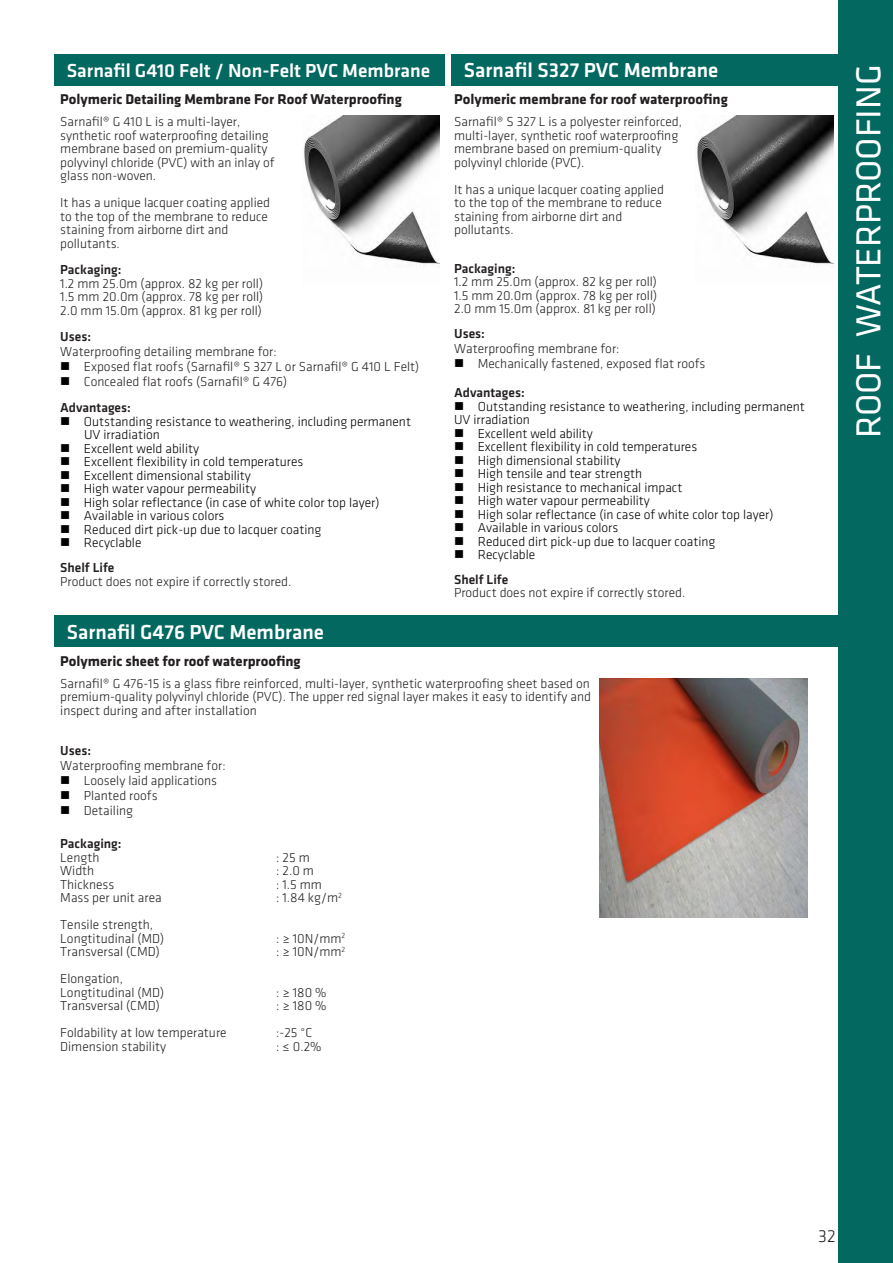
<style>
.page{position:relative;width:893px;height:1263px;background:#fff}
.page>*{position:absolute;margin:0;border:0;box-sizing:border-box;transform-origin:0 0}
.SI_Klavica_HL2{font:36px "Klavika";color:#fff}
.SI_Klavica_HL2-2{font:500 21px "Klavika";color:#fff}
.SI_Klavica_HL2-3{font:500 19.5px "Klavika";color:#fff}
.t1{font:300 18px "Klavika";color:#231f20}
.t2{font:700 14.7px "Klavika";color:#231f20}
.t3{font:300 13.5px/13.5px "Klavika";color:#231f20}
.t4{font:300 13.5px/13.5px "Klavika";color:#000}
.t5{font:500 13.5px "Klavika";color:#231f20}
.t6{font:300 13.5px "Klavika";color:#231f20}
.s1{color:#000}
</style>
<div class="page">
<div style="left:839px;top:0;width:54px;height:1263px;background:#036860"></div>
<img style="left:304px;top:116px;width:136px;height:151px">
<img style="left:697px;top:116px;width:136px;height:151px">
<div style="left:451px;top:54px;width:388px;height:31px;background:#036860"></div>
<div style="left:54px;top:54px;width:391px;height:31px;background:#036860"></div>
<div style="left:54px;top:615px;width:785px;height:31px;background:#036860"></div>
<img style="left:600px;top:678px;width:207px;height:240px">
<p class="SI_Klavica_HL2-3" style="left:67px;top:57px;width:365px">Sarnafil G410 Felt / Non-Felt PVC Membrane</p>
<p class="SI_Klavica_HL2-2" style="left:464px;top:56px;width:256px">Sarnafil S327 PVC Membrane</p>
<p class="t2" style="left:60px;top:89px;width:343px">Polymeric Detailing Membrane For Roof Waterproofing</p>
<p class="t3" style="left:60px;top:115px;width:216px">Sarnafil® G 410 L is a multi-layer, synthetic roof waterproofing detailing membrane based on premium-quality polyvinyl chloride (PVC) with an inlay of glass non-woven.</p>
<p class="t3" style="left:60px;top:196px;width:211px">It has a unique lacquer coating applied</p>
<p class="t3" style="left:60px;top:210px;width:209px">to the top of the membrane to reduce</p>
<p class="t3" style="left:60px;top:223px;width:170px">staining from airborne dirt and</p>
<p class="t3" style="left:60px;top:237px;width:61px">pollutants.</p>
<p class="t5" style="left:60px;top:260px;width:63px">Packaging:</p>
<p class="t3" style="left:60px;top:276px;width:204px">1.2 mm 25.0m (approx. 82 kg per roll)</p>
<p class="t3" style="left:60px;top:290px;width:205px">1.5 mm 20.0m (approx. 78 kg per roll)</p>
<p class="t3" style="left:60px;top:303px;width:203px">2.0 mm 15.0m (approx. 81 kg per roll)</p>
<p class="t2" style="left:454px;top:89px;width:275px">Polymeric membrane for roof waterproofing</p>
<p class="t3" style="left:454px;top:115px;width:229px">Sarnafil® S 327 L is a polyester reinforced, multi-layer, synthetic roof waterproofing membrane based on premium-quality polyvinyl chloride (PVC).</p>
<p class="t3" style="left:454px;top:183px;width:211px">It has a unique lacquer coating applied</p>
<p class="t3" style="left:454px;top:196px;width:209px">to the top of the membrane to reduce</p>
<p class="t3" style="left:454px;top:210px;width:170px">staining from airborne dirt and</p>
<p class="t3" style="left:454px;top:223px;width:61px">pollutants.</p>
<p class="t5" style="left:454px;top:259px;width:63px">Packaging:</p>
<p class="t3" style="left:454px;top:275px;width:204px">1.2 mm 25.0m (approx. 82 kg per roll)</p>
<p class="t3" style="left:454px;top:288px;width:205px">1.5 mm 20.0m (approx. 78 kg per roll)</p>
<p class="t3" style="left:454px;top:302px;width:203px">2.0 mm 15.0m (approx. 81 kg per roll)</p>
<p class="t5" style="left:454px;top:324px;width:32px">Uses:</p>
<p class="t3" style="left:454px;top:342px;width:167px">Waterproofing membrane for:</p>
<p class="t3" style="left:454px;top:357px;width:253px"><span class="s1">■</span> Mechanically fastened, exposed flat roofs</p>
<p class="t5" style="left:60px;top:327px;width:32px">Uses:</p>
<p class="t3" style="left:60px;top:345px;width:218px">Waterproofing detailing membrane for:</p>
<p class="t3" style="left:60px;top:360px;width:361px"><span class="s1">■</span> Exposed flat roofs (Sarnafil® S 327 L or Sarnafil® G 410 L Felt)</p>
<p class="t3" style="left:60px;top:375px;width:229px"><span class="s1">■</span> Concealed flat roofs (Sarnafil® G 476)</p>
<p class="t5" style="left:454px;top:383px;width:72px">Advantages:</p>
<p class="t4" style="left:454px;top:399px;width:352px">■ Outstanding resistance to weathering, including permanent<br>UV irradiation</p>
<p class="t4" style="left:454px;top:426px;width:140px">■ Excellent weld ability</p>
<p class="t4" style="left:454px;top:440px;width:245px">■ Excellent flexibility in cold temperatures</p>
<p class="t4" style="left:454px;top:453px;width:168px">■ High dimensional stability</p>
<p class="t4" style="left:454px;top:467px;width:190px">■ High tensile and tear strength</p>
<p class="t4" style="left:454px;top:480px;width:230px">■ High resistance to mechanical impact</p>
<p class="t4" style="left:454px;top:494px;width:197px">■ High water vapour permeability</p>
<p class="t4" style="left:454px;top:507px;width:321px">■ High solar reflectance (in case of white color top layer)</p>
<p class="t4" style="left:454px;top:521px;width:166px">■ Available in various colors</p>
<p class="t4" style="left:454px;top:534px;width:263px">■ Reduced dirt pick-up due to lacquer coating</p>
<p class="t4" style="left:454px;top:548px;width:83px">■ Recyclable</p>
<p class="t5" style="left:60px;top:398px;width:72px">Advantages:</p>
<p class="t4" style="left:60px;top:414px;width:352px">■ Outstanding resistance to weathering, including permanent</p>
<p class="t4" style="left:84px;top:428px;width:77px">UV irradiation</p>
<p class="t4" style="left:60px;top:441px;width:140px">■ Excellent weld ability</p>
<p class="t4" style="left:60px;top:455px;width:245px">■ Excellent flexibility in cold temperatures</p>
<p class="t4" style="left:60px;top:468px;width:192px">■ Excellent dimensional stability</p>
<p class="t4" style="left:60px;top:482px;width:197px">■ High water vapour permeability</p>
<p class="t4" style="left:60px;top:495px;width:321px">■ High solar reflectance (in case of white color top layer)</p>
<p class="t4" style="left:60px;top:509px;width:166px">■ Available in various colors</p>
<p class="t4" style="left:60px;top:522px;width:263px">■ Reduced dirt pick-up due to lacquer coating</p>
<p class="t4" style="left:60px;top:536px;width:83px">■ Recyclable</p>
<p class="t5" style="left:60px;top:559px;width:56px">Shelf Life</p>
<p class="t6" style="left:60px;top:573px;width:233px">Product does not expire if correctly stored.</p>
<p class="t5" style="left:454px;top:570px;width:56px">Shelf Life</p>
<p class="t6" style="left:454px;top:585px;width:233px">Product does not expire if correctly stored.</p>
<p class="SI_Klavica_HL2-2" style="left:67px;top:618px;width:259px">Sarnafil G476 PVC Membrane</p>
<p class="t2" style="left:60px;top:650px;width:242px">Polymeric sheet for roof waterproofing</p>
<p class="t3" style="left:60px;top:677px;width:531px">Sarnafil® G 476-15 is a glass fibre reinforced, multi-layer, synthetic waterproofing sheet based on</p>
<p class="t3" style="left:60px;top:690px;width:532px">premium-quality polyvinyl chloride (PVC). The upper red signal layer makes it easy to identify and</p>
<p class="t3" style="left:60px;top:704px;width:198px">inspect during and after installation</p>
<p class="t5" style="left:60px;top:741px;width:32px">Uses:</p>
<p class="t3" style="left:60px;top:759px;width:167px">Waterproofing membrane for:</p>
<p class="t3" style="left:60px;top:774px;width:158px"><span class="s1">■</span> Loosely laid applications</p>
<p class="t3" style="left:60px;top:789px;width:99px"><span class="s1">■</span> Planted roofs</p>
<p class="t3" style="left:60px;top:804px;width:74px"><span class="s1">■</span> Detailing</p>
<p class="t5" style="left:60px;top:835px;width:63px">Packaging:</p>
<p class="t3" style="left:60px;top:851px;width:41px">Length</p>
<p class="t3" style="left:276px;top:851px;width:35px">: 25 m</p>
<p class="t3" style="left:60px;top:864px;width:36px">Width</p>
<p class="t3" style="left:276px;top:864px;width:39px">: 2.0 m</p>
<p class="t3" style="left:60px;top:878px;width:56px">Thickness</p>
<p class="t3" style="left:276px;top:878px;width:47px">: 1.5 mm</p>
<p class="t3" style="left:60px;top:891px;width:103px">Mass per unit area</p>
<p class="t3" style="left:276px;top:891px;width:67px">: 1.84 kg/m<sup>2</sup></p>
<p class="t3" style="left:60px;top:918px;width:94px">Tensile strength,</p>
<p class="t3" style="left:60px;top:932px;width:105px">Longtitudinal (MD)</p>
<p class="t3" style="left:276px;top:932px;width:70px">: ≥ 10N/mm<sup>2</sup></p>
<p class="t3" style="left:60px;top:945px;width:101px">Transversal (CMD)</p>
<p class="t3" style="left:276px;top:945px;width:70px">: ≥ 10N/mm<sup>2</sup></p>
<p class="t3" style="left:60px;top:972px;width:64px">Elongation,</p>
<p class="t3" style="left:60px;top:986px;width:105px">Longtitudinal (MD)</p>
<p class="t3" style="left:276px;top:986px;width:52px">: ≥ 180 %</p>
<p class="t3" style="left:60px;top:999px;width:101px">Transversal (CMD)</p>
<p class="t3" style="left:276px;top:999px;width:52px">: ≥ 180 %</p>
<p class="t3" style="left:60px;top:1026px;width:168px">Foldability at low temperature</p>
<p class="t3" style="left:276px;top:1026px;width:38px">:-25 °C</p>
<p class="t3" style="left:60px;top:1040px;width:107px">Dimension stability</p>
<p class="t3" style="left:276px;top:1040px;width:47px">: ≤ 0.2%</p>
<p class="SI_Klavica_HL2" style="left:845px;top:438px;width:375px;rotate:-90deg">ROOF WATERPROOFING</p>
<h3 class="t1" style="left:818px;top:1226px;width:19px">32</h3>
</div>
